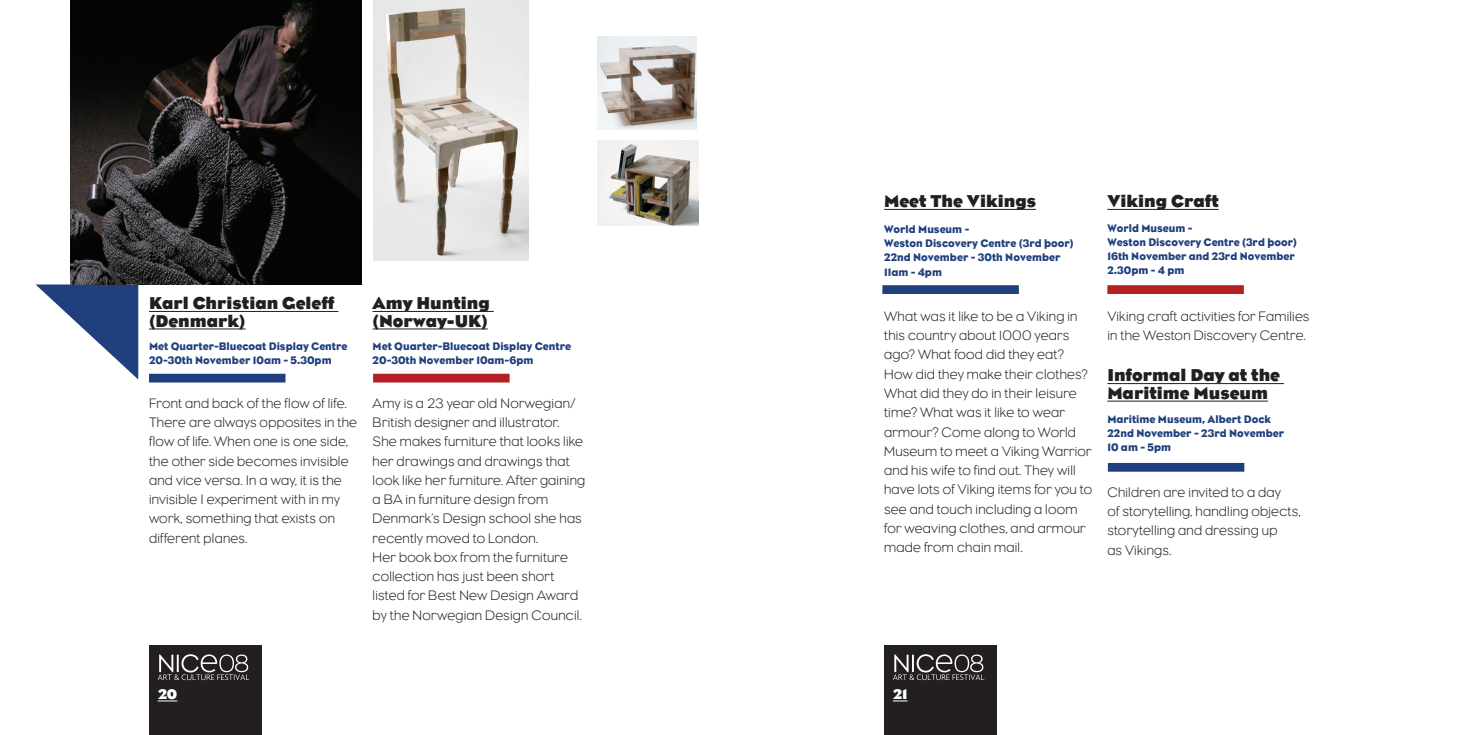
<style>
.page{position:relative;width:1469px;height:735px;background:#fff}
.page>*{position:absolute;margin:0;border:0;box-sizing:border-box;transform-origin:0 0}
.t1{font:700 17.5px/17.5px "Eagle IS";color:#231f20}
.t2{font:700 14.17px "Eagle IS";color:#fff}
.t3{font:300 14px/19.2px "Eagle IS";letter-spacing:.02em;color:#231f20}
.t4{font:11.2px/14px "Eagle IS";color:#1f3f7d}
</style>
<div class="page">
<svg style="left:36px;top:284px;width:102px;height:95px"></svg>
<img style="left:373px;top:0;width:155px;height:261px">
<img style="left:70px;top:0;width:292px;height:284px">
<hr style="left:372px;top:311px;width:122px;height:1px;background:#231f20">
<hr style="left:372px;top:328px;width:115px;height:1px;background:#231f20">
<hr style="left:149px;top:311px;width:189px;height:1px;background:#231f20">
<hr style="left:149px;top:328px;width:97px;height:1px;background:#231f20">
<div style="left:373px;top:373px;width:136px;height:9px;background:#b31f23"></div>
<div style="left:149px;top:373px;width:136px;height:9px;background:#1f3f7d"></div>
<hr style="left:1107px;top:209px;width:111px;height:1px;background:#231f20">
<hr style="left:884px;top:209px;width:152px;height:1px;background:#231f20">
<div style="left:1107px;top:285px;width:136px;height:9px;background:#b31f23"></div>
<div style="left:882px;top:285px;width:136px;height:9px;background:#1f3f7d"></div>
<hr style="left:1107px;top:383px;width:176px;height:1px;background:#231f20">
<hr style="left:1107px;top:400px;width:161px;height:1px;background:#231f20">
<div style="left:1107px;top:462px;width:137px;height:9px;background:#1f3f7d"></div>
<img style="left:597px;top:36px;width:99px;height:93px">
<img style="left:597px;top:140px;width:101px;height:85px">
<div style="left:150px;top:644px;width:112px;height:90px;background:#231f20"></div>
<svg style="left:158px;top:700px;width:19px;height:1px"></svg>
<svg style="left:158px;top:654px;width:91px;height:26px"></svg>
<div style="left:884px;top:644px;width:112px;height:90px;background:#231f20"></div>
<svg style="left:892px;top:700px;width:15px;height:1px"></svg>
<svg style="left:893px;top:654px;width:91px;height:26px"></svg>
<p class="t1" style="left:884px;top:192px;width:153px">Meet The Vikings</p>
<p class="t1" style="left:1107px;top:192px;width:113px">Viking Craft</p>
<p class="t4" style="left:1107px;top:221px;width:191px">World Museum -<br>Weston Discovery Centre (3rd floor)<br>16th November and 23rd November<br>2.30pm - 4 pm</p>
<p class="t4" style="left:884px;top:222px;width:191px">World Museum -<br>Weston Discovery Centre (3rd floor)<br>22nd November - 30th November<br>11am - 4pm</p>
<p class="t1" style="left:149px;top:294px;width:187px">Karl Christian Geleff (Denmark)</p>
<p class="t1" style="left:372px;top:294px;width:119px">Amy Hunting (Norway-UK)</p>
<p class="t4" style="left:149px;top:339px;width:200px">Met Quarter-Bluecoat Display Centre<br>20-30th November 10am - 5.30pm</p>
<p class="t4" style="left:372px;top:339px;width:200px">Met Quarter-Bluecoat Display Centre<br>20-30th November 10am-6pm</p>
<p class="t3" style="left:149px;top:393px;width:210px">Front and back of the flow of life.<br>There are always opposites in the flow of life. When one is one side, the other side becomes invisible and vice versa. In a way, it is the invisible I experiment with in my work, something that exists on different planes.</p>
<p class="t3" style="left:372px;top:393px;width:214px">Amy is a 23 year old Norwegian/<br>British designer and illustrator.<br>She makes furniture that looks like her drawings and drawings that look like her furniture. After gaining a BA in furniture design from<br>Denmark’s Design school she has recently moved to London.<br>Her book box from the furniture collection has just been short listed for Best New Design Award by the Norwegian Design Council.</p>
<p class="t3" style="left:884px;top:306px;width:210px">What was it like to be a Viking in this country about 1000 years ago? What food did they eat?<br>How did they make their clothes?<br>What did they do in their leisure time? What was it like to wear armour? Come along to World<br>Museum to meet a Viking Warrior and his wife to find out. They will have lots of Viking items for you to see and touch including a loom for weaving clothes, and armour made from chain mail.</p>
<p class="t3" style="left:1107px;top:306px;width:203px">Viking craft activities for Families in the Weston Discovery Centre.</p>
<p class="t1" style="left:1107px;top:366px;width:174px">Informal Day at the<br>Maritime Museum</p>
<p class="t4" style="left:1107px;top:412px;width:178px">Maritime Museum, Albert Dock<br>22nd November - 23rd November<br>10 am - 5pm</p>
<p class="t3" style="left:1107px;top:482px;width:195px">Children are invited to a day<br>of storytelling, handling objects, storytelling and dressing up<br>as Vikings.</p>
<p class="t2" style="left:158px;top:686px;width:21px">20</p>
<p class="t2" style="left:892px;top:686px;width:16px">21</p>
</div>
